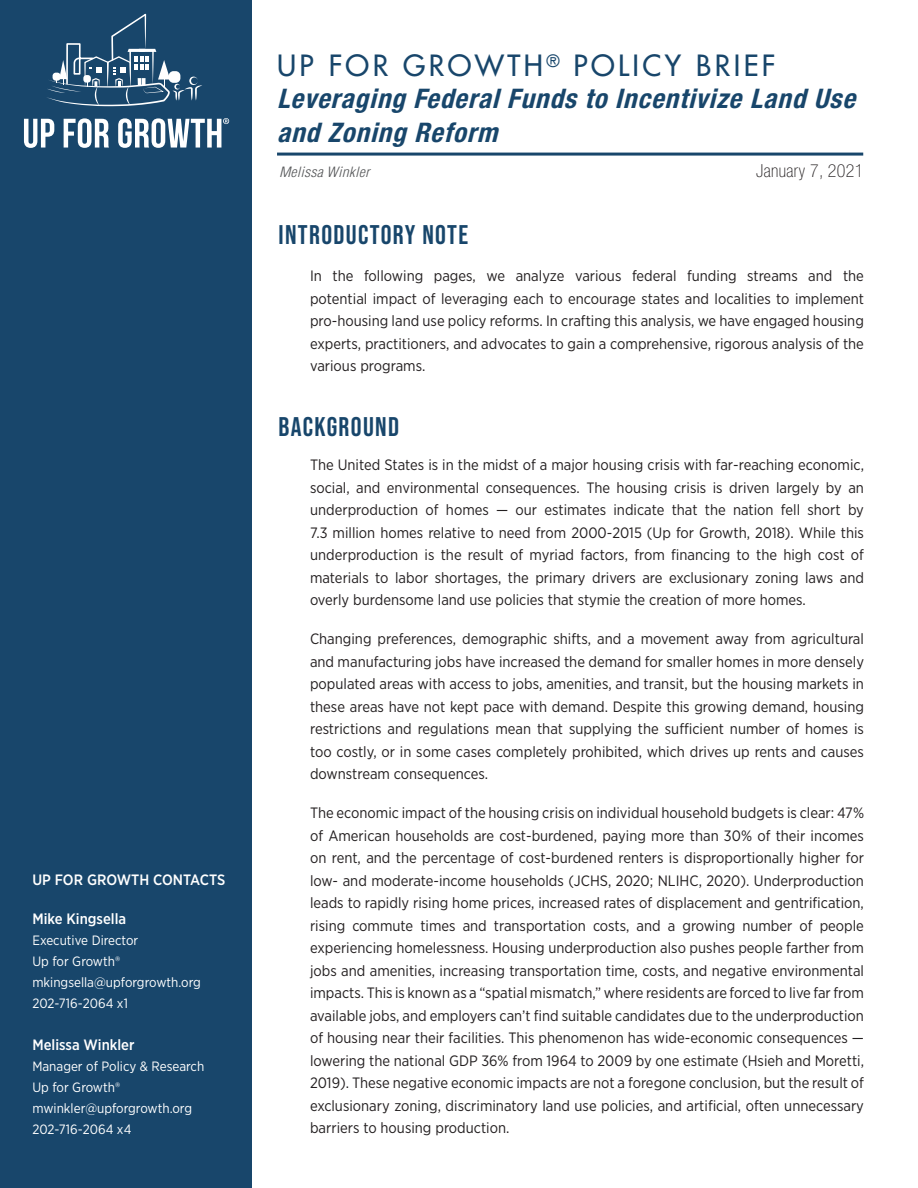
<style>
.page{position:relative;width:918px;height:1188px;background:#fff}
.page>*{position:absolute;margin:0;border:0;box-sizing:border-box;transform-origin:0 0}
.t1{font:28.5px "Futura";letter-spacing:.12em;color:#18466b}
.t2{font:italic 700 condensed 27px/34.5px "Helvetica Neue LT Std";color:#18466b}
.t3{font:27px "Bebas Neue";letter-spacing:.05em;color:#18466b}
.t4{font:100 condensed 18px "Helvetica Neue LT Std";letter-spacing:.02em;color:#231f20}
.White_Paper__Body_Te{font:15px/22.5px "Gotham Narrow";color:#231f20;text-align:justify}
.t5{font:500 15px "Gotham Narrow";color:#fff}
.t6{font:italic 300 condensed 13.8px "Helvetica";letter-spacing:.01em;color:#57585a;scale:1.14 1}
.t7{font:13.5px "Gotham Narrow";color:#fff}
</style>
<div class="page">
<div style="left:0;top:0;width:251px;height:1188px;background:#18466b"></div>
<svg style="left:47px;top:14px;width:155px;height:92px"></svg>
<svg style="left:24px;top:119px;width:30px;height:29px"></svg>
<svg style="left:64px;top:118px;width:45px;height:30px"></svg>
<svg style="left:118px;top:118px;width:111px;height:30px"></svg>
<hr style="left:277px;top:153px;width:586px;height:3px;background:#18466b">
<p class="t5" style="left:32px;top:871px;width:194px">UP FOR GROWTH CONTACTS</p>
<p class="t5" style="left:32px;top:910px;width:95px">Mike Kingsella</p>
<p class="t7" style="left:32px;top:932px;width:107px">Executive Director</p>
<p class="t7" style="left:32px;top:953px;width:89px">Up for Growth®</p>
<p class="t7" style="left:32px;top:974px;width:170px">mkingsella@upforgrowth.org</p>
<p class="t7" style="left:32px;top:995px;width:97px">202-716-2064 x1</p>
<p class="t5" style="left:32px;top:1036px;width:104px">Melissa Winkler</p>
<p class="t7" style="left:32px;top:1058px;width:173px">Manager of Policy &amp; Research</p>
<p class="t7" style="left:32px;top:1079px;width:89px">Up for Growth®</p>
<p class="t7" style="left:32px;top:1100px;width:161px">mwinkler@upforgrowth.org</p>
<p class="t7" style="left:32px;top:1121px;width:101px">202-716-2064 x4</p>
<p class="t1" style="left:277px;top:48px;width:500px">UP FOR GROWTH<sup>®</sup> POLICY BRIEF</p>
<p class="t2" style="left:277px;top:80px;width:587px">Leveraging FederalFunds to Incentivize Land Use and Zoning Reform</p>
<p class="t6" style="left:279px;top:164px;width:81px">Melissa Winkler</p>
<p class="t4" style="left:756px;top:161px;width:109px">January 7, 2021</p>
<p class="t3" style="left:279px;top:219px;width:191px">INTRODUCTORY NOTE</p>
<p class="White_Paper__Body_Te" style="left:310px;top:265px;width:556px">In the following pages, we analyze various federal funding streams and the potential impact of leveraging each to encourage states and localities to implement pro-housing land use policy reforms. In crafting this analysis, we have engaged housing experts, practitioners, and advocates to gain a comprehensive, rigorous analysis of the various programs.</p>
<p class="t3" style="left:279px;top:411px;width:122px">BACKGROUND</p>
<p class="White_Paper__Body_Te" style="left:310px;top:454px;width:556px">The United States is in the midst of a major housing crisis with far-reaching economic, social, and environmental consequences. The housing crisis is driven largely by an underproduction of homes — our estimates indicate that the nation fell short by 7.3 million homes relative to need from 2000-2015 (Up for Growth, 2018). While this underproduction is the result of myriad factors, from financing to the high cost of materials to labor shortages, the primary drivers are exclusionary zoning laws and overly burdensome land use policies that stymie the creation of more homes.</p>
<p class="White_Paper__Body_Te" style="left:310px;top:628px;width:556px">Changing preferences, demographic shifts, and a movement away from agricultural and manufacturing jobs have increased the demand for smaller homes in more densely populated areas with access to jobs, amenities, and transit, but the housing markets in these areas have not kept pace with demand. Despite this growing demand, housing restrictions and regulations mean that supplying the sufficient number of homes is too costly, or in some cases completely prohibited, which drives up rents and causes downstream consequences.</p>
<p class="White_Paper__Body_Te" style="left:310px;top:802px;width:556px">The economic impact of the housing crisis on individual household budgets is clear: 47% of American households are cost-burdened, paying more than 30% of their incomes on rent, and the percentage of cost-burdened renters is disproportionally higher for low- and moderate-income households (JCHS, 2020; NLIHC, 2020). Underproduction leads to rapidly rising home prices, increased rates of displacement and gentrification, rising commute times and transportation costs, and a growing number of people experiencing homelessness. Housing underproduction also pushes people farther from jobs and amenities, increasing transportation time, costs, and negative environmental impacts. This is known as a “spatial mismatch,” where residents are forced to live far from available jobs, and employers can’t find suitable candidates due to the underproduction of housing near their facilities. This phenomenon has wide-economic consequences — lowering the national GDP 36% from 1964 to 2009 by one estimate (Hsieh and Moretti, 2019). These negative economic impacts are not a foregone conclusion, but the result of exclusionary zoning, discriminatory land use policies, and artificial, often unnecessary barriers to housing production.</p>
</div>
